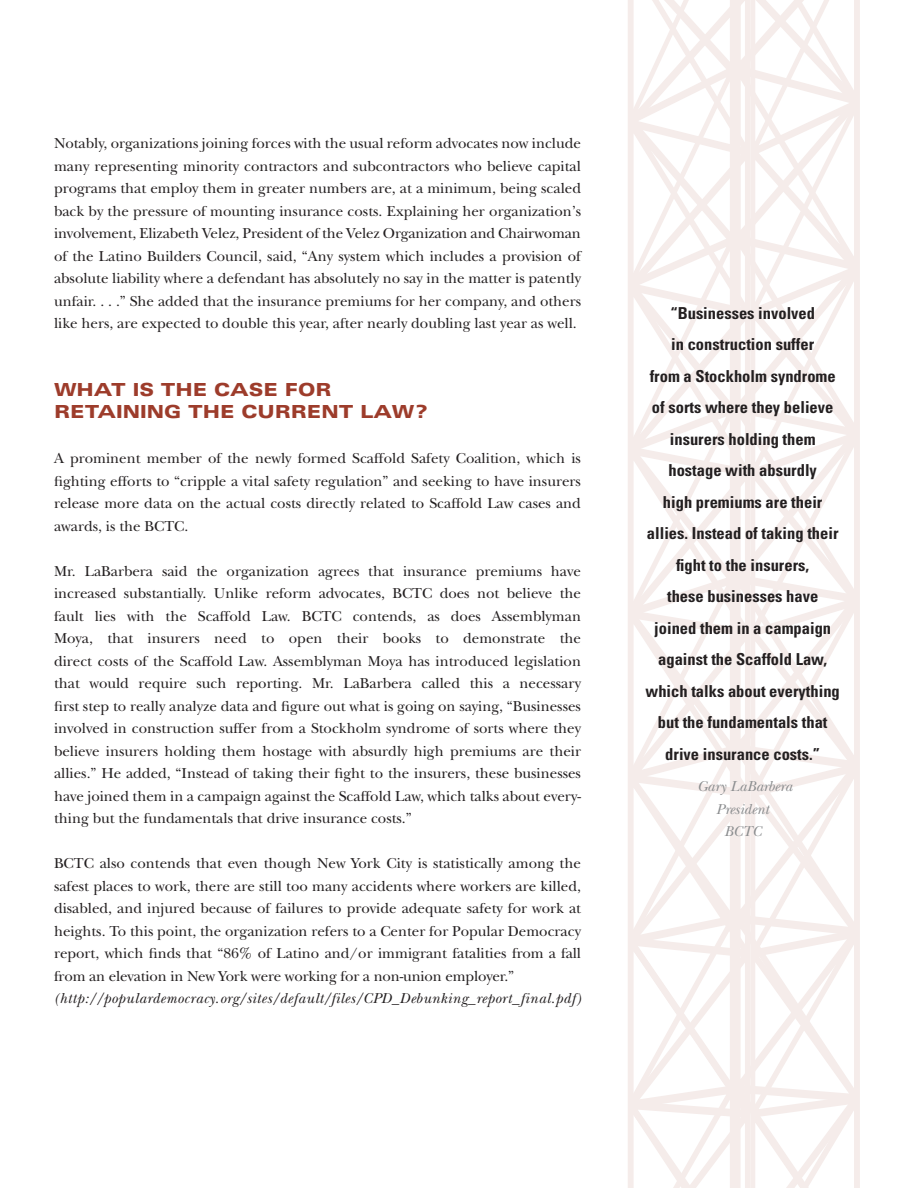
<style>
.page{position:relative;width:918px;height:1188px;background:#fff}
.page>*{position:absolute;margin:0;border:0;box-sizing:border-box;transform-origin:0 0}
.t1{font:900 expanded 18px/22.5px "Univers LT Std";color:#9d3c2b}
.t2{font:700 condensed 16.5px/31.5px "Univers LT Std";color:#231f20;text-align:center}
.t3{font:15px/22.5px "New Baskerville Std";color:#231f20;text-align:justify}
.t4{font:italic 15px "New Baskerville Std";letter-spacing:.035em;color:#231f20}
.t5{font:italic 15px/22.5px "New Baskerville Std";color:#8a8c8e;text-align:center}
</style>
<div class="page">
<svg style="left:628px;top:0;width:107px;height:1188px"></svg>
<svg style="left:735px;top:0;width:125px;height:1188px"></svg>
<p class="t3" style="left:54px;top:132px;width:529px">Notably, organizations joining forces with the usual reform advocates now include many representing minority contractors and subcontractors who believe capital programs that employ them in greater numbers are, at a minimum, being scaled back by the pressure of mounting insurance costs. Explaining her organization’s involvement, Elizabeth Velez, President of the Velez Organization and Chairwoman of the Latino Builders Council, said, “Any system which includes a provision of absolute liability where a defendant has absolutely no say in the matter is patently unfair. . . .” She added that the insurance premiums for her company, and others like hers, are expected to double this year, after nearly doubling last year as well.</p>
<p class="t1" style="left:54px;top:378px;width:375px">WHAT IS THE CASE FOR<br>RETAINING THE CURRENT LAW?</p>
<p class="t3" style="left:54px;top:447px;width:528px">A prominent member of the newly formed Scaffold Safety Coalition, which is fighting efforts to “cripple a vital safety regulation” and seeking to have insurers release more data on the actual costs directly related to Scaffold Law cases and awards, is the BCTC.</p>
<p class="t3" style="left:54px;top:560px;width:529px">Mr. LaBarbera said the organization agrees that insurance premiums have increased substantially. Unlike reform advocates, BCTC does not believe the fault lies with the Scaffold Law. BCTC contends, as does Assemblyman Moya, that insurers need to open their books to demonstrate the direct costs of the Scaffold Law. Assemblyman Moya has introduced legislation that would require such reporting. Mr. LaBarbera called this a necessary first step to really analyze data and figure out what is going on saying, “Businesses involved in construction suffer from a Stockholm syndrome of sorts where they believe insurers holding them hostage with absurdly high premiums are their allies.” He added, “Instead of taking their fight to the insurers, these businesses have joined them in a campaign against the Scaffold Law, which talks about every&shy;thing but the fundamentals that drive insurance costs.”</p>
<p class="t3" style="left:54px;top:852px;width:529px">BCTC also contends that even though New York City is statistically among the safest places to work, there are still too many accidents where workers are killed, disabled, and injured because of failures to provide adequate safety for work at heights. To this point, the organization refers to a Center for Popular Democracy report, which finds that “86% of Latino and/or immigrant fatalities from a fall from an elevation in New York were working for a non-union employer.”</p>
<p class="t4" style="left:54px;top:990px;width:529px">(http://populardemocracy.org/sites/default/files/CPD_Debunking_report_final.pdf)</p>
<p class="t2" style="left:646px;top:297px;width:196px">“Businesses involved<br>in construction suffer<br>from a Stockholm syndrome of sorts where they believe insurers holding them hostage with absurdly<br>high premiums are their allies. Instead of taking their fight to the insurers,<br>these businesses have joined them in a campaign against the Scaffold Law, which talks about everything but the fundamentals that drive insurance costs.”</p>
<p class="t5" style="left:697px;top:775px;width:97px">Gary LaBarbera<br>President<br>BCTC</p>
</div>
